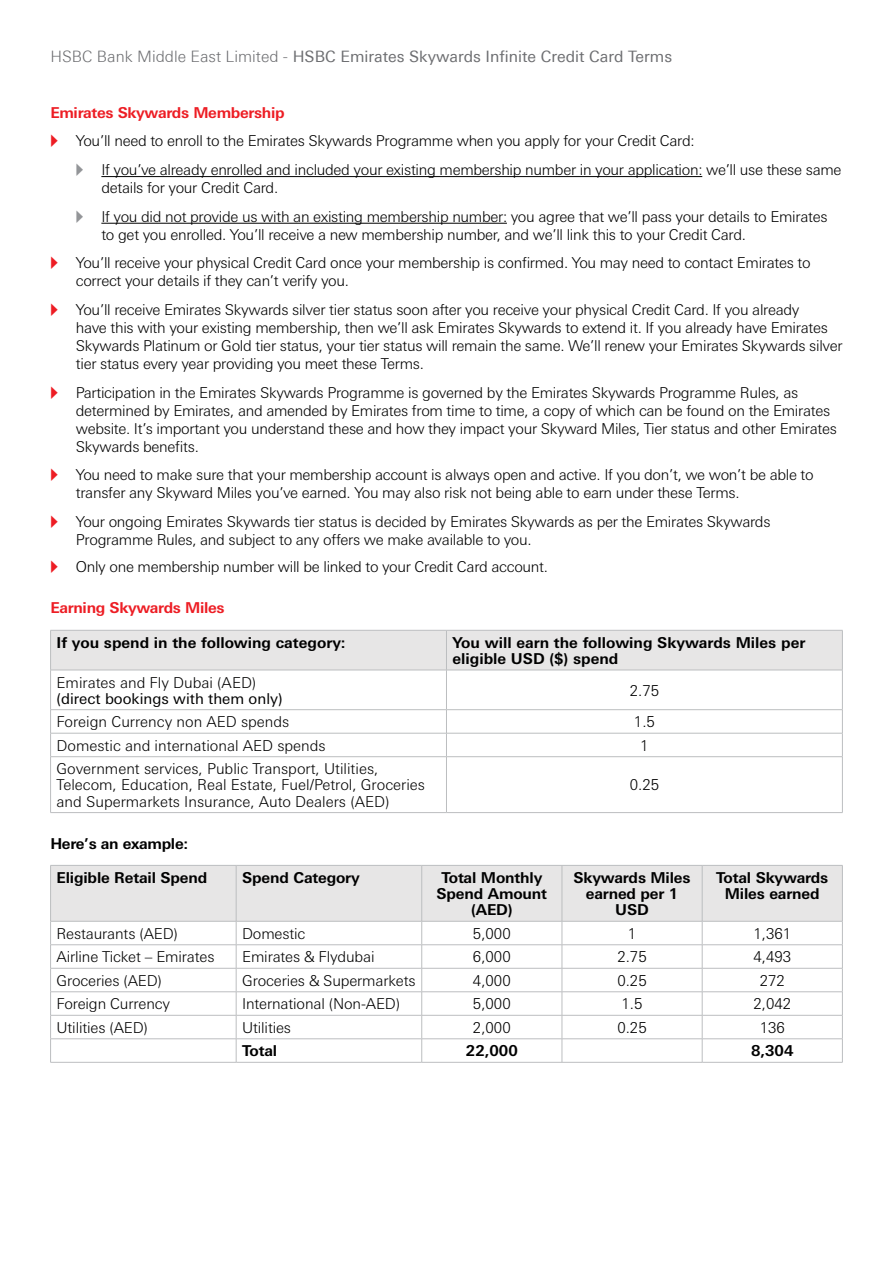
<style>
.page{position:relative;width:893px;height:1263px;background:#fff}
.page>*{position:absolute;margin:0;border:0;box-sizing:border-box;transform-origin:0 0}
.t1{font:15.75px "Univers Next Arabic";color:#6d6e71}
.t2{font:300 15px/28.7px "Univers Nextfor HSBC";letter-spacing:-.02em;color:#000}
.t3{font:700 15px/16.2px "Univers Nextfor HSBC";letter-spacing:-.01em;color:#000;text-align:center}
.t4{font:300 15px/23.5px "Univers Nextfor HSBC";color:#000}
.t5{font:700 15px "Univers Nextfor HSBC";letter-spacing:-.02em;color:#ed1d24}
.t6{font:15px "Univers Nextfor HSBC";color:#000}
.s1{font-weight:300}
</style>
<div class="page">
<hr style="left:101px;top:176px;width:601px;height:1px;background:#000">
<hr style="left:101px;top:223px;width:406px;height:1px;background:#000">
<div style="left:51px;top:631px;width:791px;height:39px;background:#e7e6e6"></div>
<hr style="left:50px;top:630px;width:396px;height:1px;background:#bcbec0">
<hr style="left:50px;top:630px;width:1px;height:40px;background:#bcbec0">
<hr style="left:446px;top:630px;width:397px;height:1px;background:#bcbec0">
<hr style="left:446px;top:630px;width:1px;height:40px;background:#bcbec0">
<hr style="left:842px;top:630px;width:1px;height:40px;background:#bcbec0">
<hr style="left:50px;top:670px;width:396px;height:1px;background:#bcbec0">
<hr style="left:50px;top:670px;width:1px;height:39px;background:#bcbec0">
<hr style="left:50px;top:709px;width:396px;height:1px;background:#bcbec0">
<hr style="left:50px;top:733px;width:396px;height:1px;background:#bcbec0">
<svg style="left:50px;top:710px;width:1px;height:46px"></svg>
<hr style="left:50px;top:756px;width:396px;height:1px;background:#bcbec0">
<hr style="left:50px;top:757px;width:1px;height:55px;background:#bcbec0">
<hr style="left:50px;top:812px;width:396px;height:1px;background:#bcbec0">
<hr style="left:446px;top:670px;width:397px;height:1px;background:#bcbec0">
<hr style="left:446px;top:670px;width:1px;height:39px;background:#bcbec0">
<hr style="left:842px;top:670px;width:1px;height:39px;background:#bcbec0">
<hr style="left:446px;top:709px;width:397px;height:1px;background:#bcbec0">
<hr style="left:446px;top:733px;width:397px;height:1px;background:#bcbec0">
<svg style="left:446px;top:710px;width:1px;height:46px"></svg>
<svg style="left:842px;top:710px;width:1px;height:46px"></svg>
<hr style="left:446px;top:756px;width:397px;height:1px;background:#bcbec0">
<hr style="left:446px;top:757px;width:1px;height:55px;background:#bcbec0">
<hr style="left:842px;top:757px;width:1px;height:55px;background:#bcbec0">
<hr style="left:446px;top:812px;width:397px;height:1px;background:#bcbec0">
<hr style="left:50px;top:1062px;width:186px;height:1px;background:#bcbec0">
<hr style="left:236px;top:1062px;width:186px;height:1px;background:#bcbec0">
<hr style="left:422px;top:1062px;width:140px;height:1px;background:#bcbec0">
<hr style="left:562px;top:1062px;width:140px;height:1px;background:#bcbec0">
<svg style="left:50px;top:865px;width:793px;height:197px"></svg>
<hr style="left:702px;top:1062px;width:141px;height:1px;background:#bcbec0">
<p class="t1" style="left:50px;top:47px;width:623px"><span class="s1">HSBC Bank Middle East Limited -</span> HSBC Emirates Skywards Infinite Credit Card Terms</p>
<p class="t5" style="left:50px;top:102px;width:236px">Emirates Skywards Membership</p>
<p class="t2" style="left:76px;top:126px;width:620px">You l l’ need to enroll to the Emirates Skywards Programme when you apply for your Credit Card:</p>
<p class="t2" style="left:101px;top:154px;width:742px">If you’ve already enrolled and included your existing membership number in your application: we l l’ use these same</p>
<p class="t2" style="left:101px;top:172px;width:728px">details for your Credit Card.<br>If you did not provide us with an existing membership number: you agree that we l l’ pass your details to Emirates</p>
<p class="t2" style="left:76px;top:219px;width:736px;text-indent:26px">to get you enrolled. You l l’ receive a new membership number, and we l l’ link this to your Credit Card.<br>You l l’ receive your physical Credit Card once your membership is confirmed. You may need to contact Emirates to</p>
<p class="t2" style="left:76px;top:266px;width:725px">correct your details if they can t’ verify you.<br>You l l’ receive Emirates Skywards silver tier status soon after you receive your physical Credit Card If. you already</p>
<p class="t2" style="left:76px;top:318px;width:768px;line-height:18px">have this with your existing membership, then we l l’ ask Emirates Skywards to extend If.it you already have Emirates<br>Skywards Platinum or Gold tier status, your tier status will remain the same. We l l’ renew your Emirates Skywards silver tier status every year providing you meet these Terms.</p>
<p class="t2" style="left:76px;top:377px;width:724px">Participation in the Emirates Skywards Programme is governed by the Emirates Skywards Programme Rules, as</p>
<p class="t2" style="left:76px;top:400px;width:762px;line-height:18px">determined by Emirates, and amended by Emirates from time to time a, copy of which can be found on the Emirates website s’I t. important you understand these and how they impact your Skyward Miles, Tier status and other Emirates<br>Skywards benefits.</p>
<p class="t2" style="left:76px;top:460px;width:739px">You need to make sure that your membership account is always open and active If. you don ,t’ we won t’ be able to</p>
<p class="t2" style="left:76px;top:478px;width:696px">transfer any Skyward Miles you’ve earned. You may also risk not being able to earn under these Terms.<br>Your ongoing Emirates Skywards tier status is decided by Emirates Skywards as per the Emirates Skywards</p>
<p class="t2" style="left:76px;top:525px;width:474px;line-height:26.8px">Programme Rules, and subject to any offers we make available to you.<br>Only one membership number will be linked to your Credit Card account.</p>
<p class="t5" style="left:50px;top:597px;width:176px">Earning Skywards Miles</p>
<p class="t3" style="left:452px;top:633px;width:354px">You will earn the following Skywards Miles per</p>
<p class="t3" style="left:57px;top:633px;width:291px">If you spend in the following category:</p>
<p class="t3" style="left:452px;top:650px;width:167px">eligible USD ($) spend</p>
<p class="t4" style="left:57px;top:669px;width:201px">Emirates and Fly Dubai (AED(</p>
<p class="t2" style="left:630px;top:675px;width:31px">2.75</p>
<p class="t6" style="left:57px;top:688px;width:227px">(direct bookings with them only(</p>
<p class="t2" style="left:634px;top:706px;width:22px">1.5</p>
<p class="t4" style="left:57px;top:709px;width:234px">Foreign Currency non AED spends</p>
<p class="t4" style="left:57px;top:732px;width:323px">Domestic and international AED spends<br>Government services, Public Transport, Utilities,</p>
<p class="t4" style="left:57px;top:776px;width:370px;line-height:16.2px">Telecom, Education, Real Estate, Fuel/Petrol, Groceries and Supermarkets Insurance, Auto Dealers (AED(</p>
<p class="t2" style="left:630px;top:770px;width:31px">0.25</p>
<p class="t3" style="left:50px;top:834px;width:139px">Here s’ an example:</p>
<p class="t3" style="left:441px;top:868px;width:102px">Total Monthly</p>
<p class="t2" style="left:640px;top:730px;width:10px">1</p>
<p class="t3" style="left:57px;top:868px;width:152px">Eligible Retail Spend</p>
<p class="t3" style="left:242px;top:868px;width:119px">Spend Category</p>
<p class="t3" style="left:573px;top:868px;width:119px">Skywards Miles earned per 1<br>USD</p>
<p class="t3" style="left:716px;top:868px;width:114px">Total Skywards<br>Miles earned</p>
<p class="t2" style="left:753px;top:918px;width:39px">1,361</p>
<p class="t3" style="left:437px;top:885px;width:112px">Spend Amount (AED(</p>
<p class="t2" style="left:473px;top:918px;width:39px">5,000</p>
<p class="t2" style="left:57px;top:918px;width:123px">Restaurants (AED)</p>
<p class="t2" style="left:242px;top:918px;width:65px">Domestic</p>
<p class="t2" style="left:628px;top:918px;width:10px">1</p>
<p class="t2" style="left:57px;top:941px;width:159px">Airline Ticket – Emirates</p>
<p class="t2" style="left:242px;top:941px;width:134px">Emirates &amp; Flydubai</p>
<p class="t2" style="left:473px;top:941px;width:39px">6,000</p>
<p class="t2" style="left:617px;top:941px;width:31px">2.75</p>
<p class="t2" style="left:753px;top:941px;width:39px">4,493</p>
<p class="t2" style="left:57px;top:965px;width:107px">Groceries (AED)</p>
<p class="t2" style="left:242px;top:965px;width:175px">Groceries &amp; Supermarkets</p>
<p class="t2" style="left:473px;top:965px;width:39px">4,000</p>
<p class="t2" style="left:617px;top:965px;width:31px">0.25</p>
<p class="t2" style="left:760px;top:965px;width:27px">272</p>
<p class="t2" style="left:57px;top:989px;width:115px">Foreign Currency</p>
<p class="t2" style="left:242px;top:989px;width:159px">International (Non-AED(</p>
<p class="t2" style="left:473px;top:989px;width:39px">5,000</p>
<p class="t2" style="left:622px;top:989px;width:22px">1.5</p>
<p class="t2" style="left:753px;top:989px;width:39px">2,042</p>
<p class="t2" style="left:57px;top:1012px;width:93px">Utilities (AED)</p>
<p class="t2" style="left:242px;top:1012px;width:50px">Utilities</p>
<p class="t2" style="left:473px;top:1012px;width:39px">2,000</p>
<p class="t2" style="left:617px;top:1012px;width:31px">0.25</p>
<p class="t2" style="left:760px;top:1012px;width:27px">136</p>
<p class="t3" style="left:242px;top:1042px;width:37px">Total</p>
<p class="t3" style="left:466px;top:1042px;width:53px">22,000</p>
<p class="t3" style="left:751px;top:1042px;width:44px">8,304</p>
</div>
